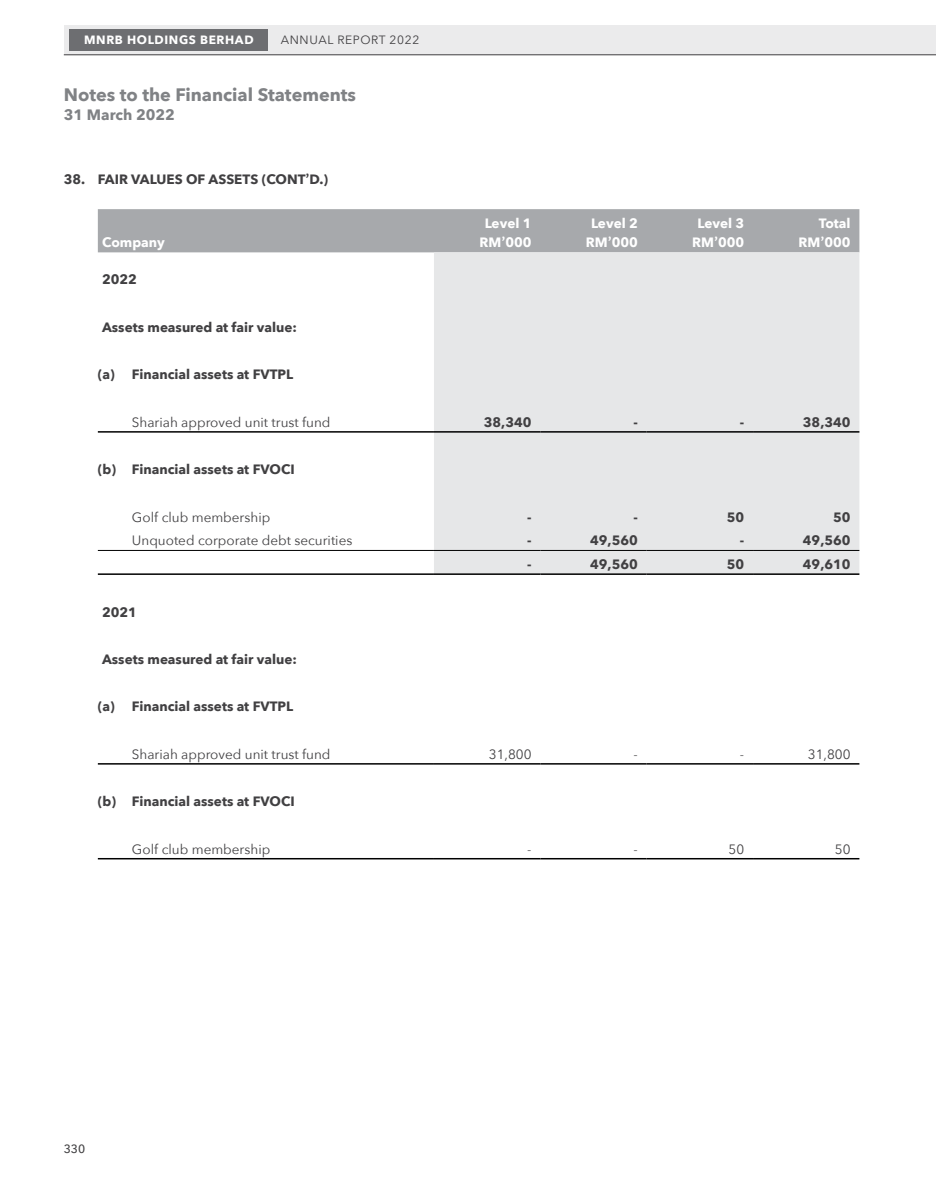
<style>
.page{position:relative;width:936px;height:1191px;background:#fff}
.page>*{position:absolute;margin:0;border:0;box-sizing:border-box;transform-origin:0 0}
.t1{font:700 18px "Avenir Next";color:#808285}
.t2{font:700 15px "Avenir Next";color:#808285}
.t3{font:700 13.5px "Avenir Next";color:#414042}
.t4{font:13.5px "Avenir Next";color:#414042}
.t5{font:700 13.5px/19.5px "Avenir Next";color:#fff;text-align:center}
.t6{font:700 12px "Avenir Next";letter-spacing:.05em;color:#fff}
.t7{font:12px "Avenir Next";letter-spacing:.05em;color:#414042}
.t8{font:500 12px "Avenir Next";color:#414042}
.s1{font-family:"Caecilia LT Std"}
</style>
<div class="page">
<div style="left:64px;top:26px;width:871px;height:29px;background:#ebebec"></div>
<hr style="left:64px;top:54px;width:871px;height:1px;background:#414042">
<div style="left:70px;top:29px;width:198px;height:21px;background:#6d6e71"></div>
<div style="left:98px;top:209px;width:761px;height:43px;background:#a7a9ac"></div>
<div style="left:434px;top:252px;width:425px;height:321px;background:#e6e7e8"></div>
<hr style="left:98px;top:431px;width:336px;height:1px;background:#000">
<hr style="left:434px;top:431px;width:106px;height:1px;background:#000">
<hr style="left:540px;top:431px;width:106px;height:1px;background:#000">
<hr style="left:646px;top:431px;width:107px;height:1px;background:#000">
<hr style="left:753px;top:431px;width:106px;height:1px;background:#000">
<hr style="left:98px;top:763px;width:336px;height:1px;background:#000">
<hr style="left:434px;top:763px;width:106px;height:1px;background:#000">
<hr style="left:540px;top:763px;width:106px;height:1px;background:#000">
<hr style="left:646px;top:763px;width:107px;height:1px;background:#000">
<hr style="left:753px;top:763px;width:106px;height:1px;background:#000">
<hr style="left:98px;top:573px;width:336px;height:2px;background:#000">
<hr style="left:434px;top:573px;width:106px;height:2px;background:#000">
<hr style="left:540px;top:573px;width:106px;height:2px;background:#000">
<hr style="left:646px;top:573px;width:107px;height:2px;background:#000">
<hr style="left:753px;top:573px;width:106px;height:2px;background:#000">
<hr style="left:98px;top:858px;width:336px;height:1px;background:#000">
<hr style="left:434px;top:858px;width:106px;height:1px;background:#000">
<hr style="left:540px;top:858px;width:106px;height:1px;background:#000">
<hr style="left:646px;top:858px;width:107px;height:1px;background:#000">
<hr style="left:753px;top:858px;width:106px;height:1px;background:#000">
<hr style="left:98px;top:550px;width:336px;height:1px;background:#000">
<hr style="left:434px;top:550px;width:106px;height:1px;background:#000">
<hr style="left:540px;top:550px;width:106px;height:1px;background:#000">
<hr style="left:646px;top:550px;width:107px;height:1px;background:#000">
<hr style="left:753px;top:550px;width:106px;height:1px;background:#000">
<p class="t6" style="left:84px;top:30px;width:171px">MNRB HOLDINGS BERHAD</p>
<p class="t7" style="left:281px;top:30px;width:140px">ANNUAL REPORT 2022</p>
<h1 class="t1" style="left:64px;top:79px;width:294px">Notes to the Financial Statements</h1>
<p class="t2" style="left:64px;top:102px;width:112px">31 March 2022</p>
<p class="t3" style="left:64px;top:167px;width:266px">38. FAIR VALUES OF ASSETS (CONT<span class="s1">’</span>D.)</p>
<p class="t5" style="left:102px;top:233px;width:64px">Company</p>
<p class="t5" style="left:479px;top:213px;width:54px">Level 1<br>RM<span class="s1">’</span>000</p>
<p class="t5" style="left:585px;top:213px;width:54px">Level 2<br>RM<span class="s1">’</span>000</p>
<p class="t5" style="left:692px;top:213px;width:54px">Level 3<br>RM<span class="s1">’</span>000</p>
<p class="t5" style="left:798px;top:213px;width:54px;text-align:right">Total<br>RM<span class="s1">’</span>000</p>
<p class="t3" style="left:102px;top:268px;width:36px">2022</p>
<p class="t3" style="left:102px;top:315px;width:196px">Assets measured at fair value:</p>
<p class="t3" style="left:98px;top:363px;width:197px">(a) Financial assets at FVTPL</p>
<p class="t4" style="left:132px;top:411px;width:200px">Shariah approved unit trust fund</p>
<p class="t3" style="left:484px;top:410px;width:49px">38,340</p>
<p class="t3" style="left:633px;top:410px;width:6px">-</p>
<p class="t3" style="left:739px;top:410px;width:6px">-</p>
<p class="t3" style="left:802px;top:410px;width:49px">38,340</p>
<p class="t3" style="left:98px;top:458px;width:198px">(b) Financial assets at FVOCI</p>
<p class="t4" style="left:132px;top:505px;width:140px">Golf club membership</p>
<p class="t3" style="left:527px;top:505px;width:6px">-</p>
<p class="t3" style="left:633px;top:505px;width:6px">-</p>
<p class="t3" style="left:726px;top:505px;width:19px">50</p>
<p class="t3" style="left:833px;top:505px;width:19px">50</p>
<p class="t4" style="left:132px;top:529px;width:222px">Unquoted corporate debt securities</p>
<p class="t3" style="left:527px;top:529px;width:6px">-</p>
<p class="t3" style="left:590px;top:529px;width:49px">49,560</p>
<p class="t3" style="left:739px;top:529px;width:6px">-</p>
<p class="t3" style="left:802px;top:529px;width:49px">49,560</p>
<p class="t3" style="left:527px;top:552px;width:6px">-</p>
<p class="t3" style="left:590px;top:552px;width:49px">49,560</p>
<p class="t3" style="left:726px;top:552px;width:19px">50</p>
<p class="t3" style="left:802px;top:552px;width:49px">49,610</p>
<p class="t3" style="left:102px;top:600px;width:36px">2021</p>
<p class="t3" style="left:102px;top:647px;width:196px">Assets measured at fair value:</p>
<p class="t3" style="left:98px;top:695px;width:197px">(a) Financial assets at FVTPL</p>
<p class="t4" style="left:132px;top:742px;width:200px">Shariah approved unit trust fund</p>
<p class="t4" style="left:489px;top:742px;width:44px">31,800</p>
<p class="t4" style="left:633px;top:742px;width:6px">-</p>
<p class="t4" style="left:739px;top:742px;width:6px">-</p>
<p class="t4" style="left:807px;top:742px;width:44px">31,800</p>
<p class="t3" style="left:98px;top:790px;width:198px">(b) Financial assets at FVOCI</p>
<p class="t4" style="left:132px;top:837px;width:140px">Golf club membership</p>
<p class="t4" style="left:527px;top:837px;width:6px">-</p>
<p class="t4" style="left:633px;top:837px;width:6px">-</p>
<p class="t4" style="left:728px;top:837px;width:17px">50</p>
<p class="t4" style="left:834px;top:837px;width:17px">50</p>
<p class="t8" style="left:64px;top:1138px;width:23px">330</p>
</div>
